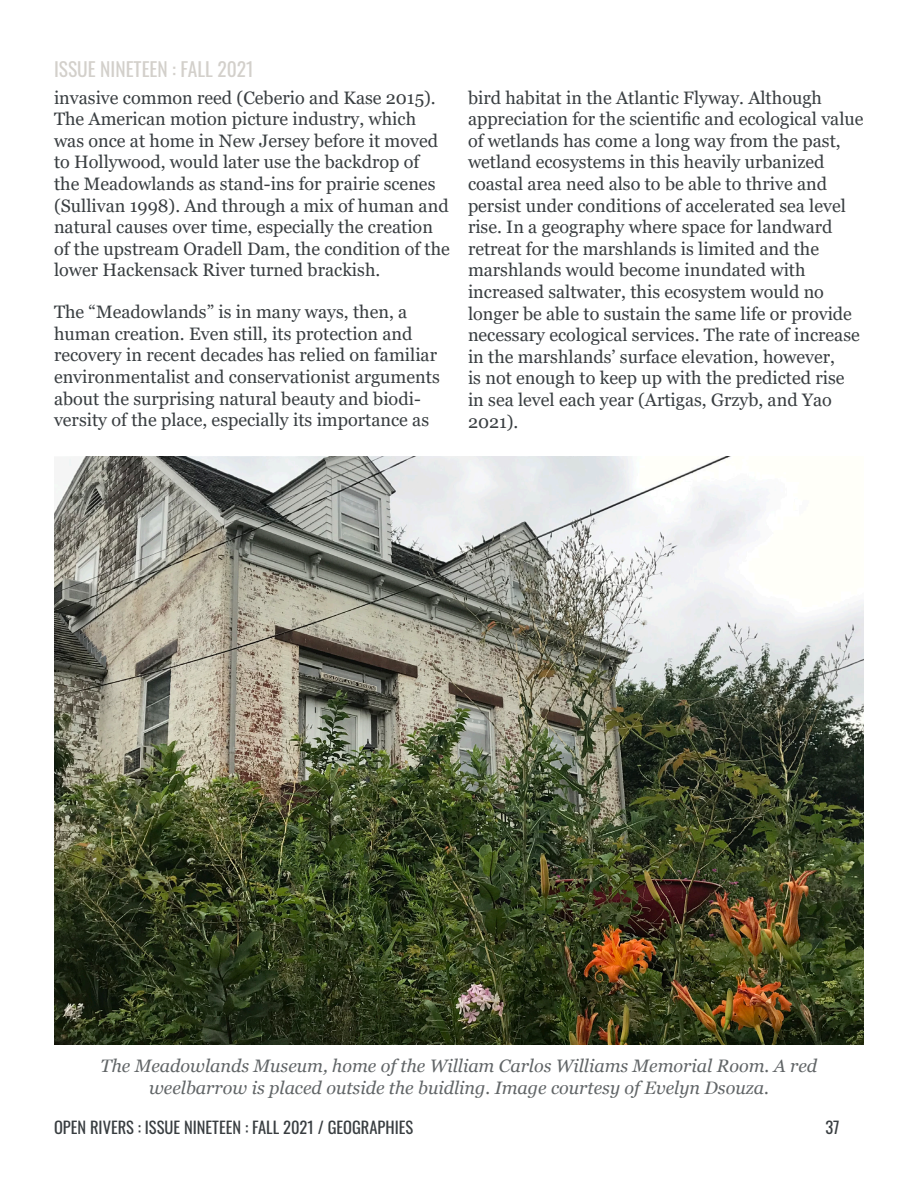
<style>
.page{position:relative;width:918px;height:1188px;background:#fff}
.page>*{position:absolute;margin:0;border:0;box-sizing:border-box;transform-origin:0 0}
.t1{font:19.5px "Oswald";color:#d3d0cb}
.t2{font:18px/21.6px "Georgia";color:#393e41}
.t3{font:italic 18px/21.6px "Georgia";color:#616567;text-align:center}
.t4{font:16.5px "Oswald";color:#393e41}
</style>
<div class="page">
<img style="left:54px;top:456px;width:810px;height:589px">
<p class="t1" style="left:54px;top:52px;width:201px">ISSUE NINETEEN : FALL 2021</p>
<p class="t2" style="left:54px;top:87px;width:397px">invasive common reed (Ceberio and Kase 2015).<br>The American motion picture industry, which was once at home in New Jersey before it moved to Hollywood, would later use the backdrop of<br>the Meadowlands as stand-ins for prairie scenes (Sullivan 1998). And through a mix of human and natural causes over time, especially the creation of the upstream Oradell Dam, the condition of the lower Hackensack River turned brackish.</p>
<p class="t2" style="left:54px;top:302px;width:387px">The “Meadowlands” is in many ways, then, a human creation. Even still, its protection and recovery in recent decades has relied on familiar environmentalist and conservationist arguments about the surprising natural beauty and biodi&shy;versity of the place, especially its importance as</p>
<p class="t2" style="left:468px;top:87px;width:397px">bird habitat in the Atlantic Flyway. Although appreciation for the scientific and ecological value of wetlands has come a long way from the past, wetland ecosystems in this heavily urbanized coastal area need also to be able to thrive and persist under conditions of accelerated sea level rise. In a geography where space for landward retreat for the marshlands is limited and the marshlands would become inundated with increased saltwater, this ecosystem would no longer be able to sustain the same life or provide necessary ecological services. The rate of increase in the marshlands’ surface elevation, however,<br>is not enough to keep up with the predicted rise in sea level each year (Artigas, Grzyb, and Yao 2021).</p>
<p class="t3" style="left:101px;top:1055px;width:718px">The Meadowlands Museum, home of the William Carlos Williams Memorial Room. A red weelbarrow is placed outside the buidling. Image courtesy of Evelyn Dsouza.</p>
<p class="t4" style="left:54px;top:1113px;width:361px">OPEN RIVERS : ISSUE NINETEEN : FALL 2021 / GEOGRAPHIES</p>
<p class="t4" style="left:825px;top:1113px;width:16px">37</p>
</div>
